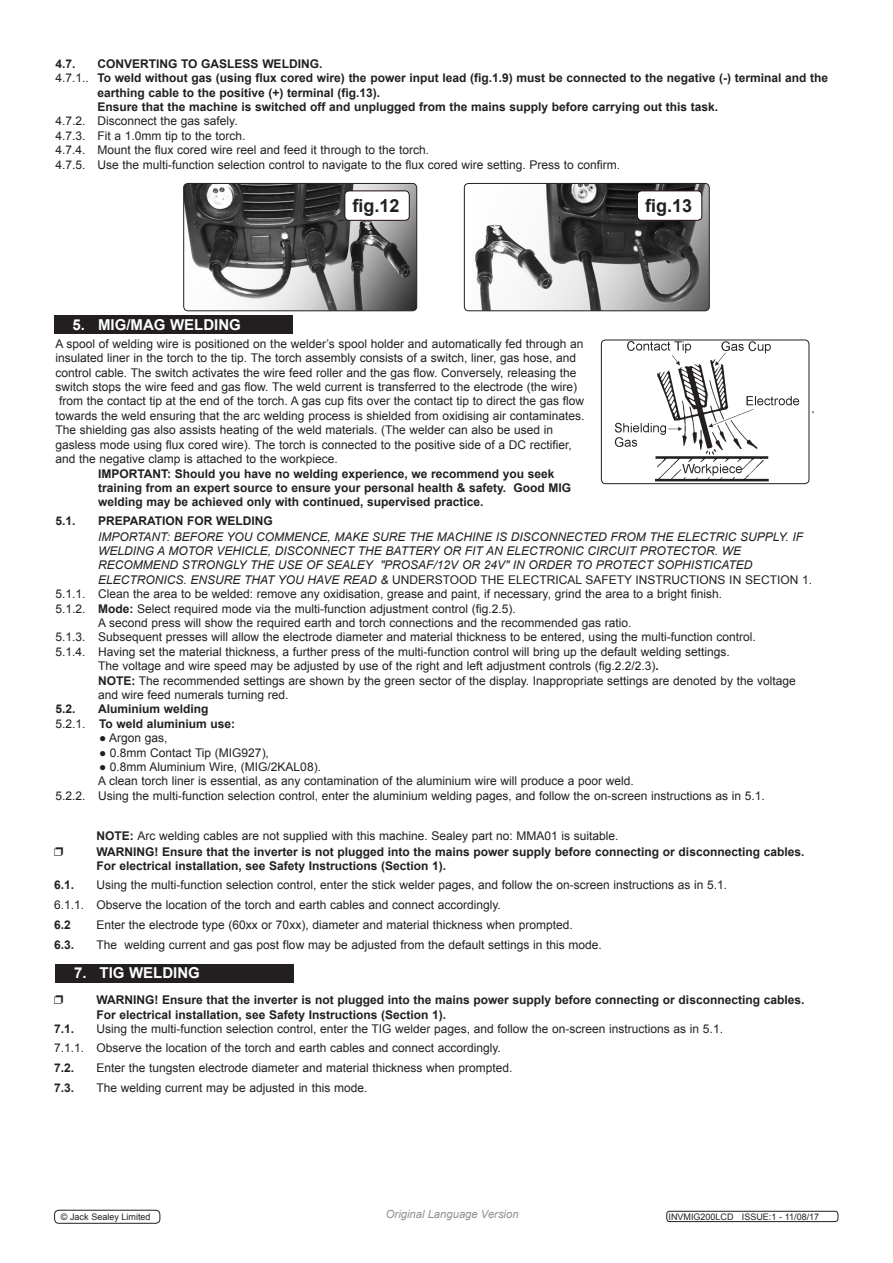
<style>
.page{position:relative;width:893px;height:1263px;background:#fff}
.page>*{position:absolute;margin:0;border:0;box-sizing:border-box;transform-origin:0 0}
.t1{font:700 18px "Arial";color:#231f20}
.Chapter_Header{font:700 15px "Arial";color:#fff}
.Text_Header{font:12px/14.4px "Arial";color:#231f20}
.Text_Header-2{font:700 12px/14.4px "Arial";color:#231f20}
.t2{font:italic 12px/14.4px "Arial";color:#231f20}
.t3{font:italic 11.25px "Arial";color:#8f9194}
.t4{font:9px "Arial";color:#231f20}
.s1{font-weight:400}
.s2{font-style:normal}
.s3{font-weight:700}
</style>
<div class="page">
<img style="left:184px;top:183px;width:233px;height:128px">
<div style="left:183px;top:183px;width:234px;height:128px;border:1px solid #231f20;border-radius:4px"></div>
<img style="left:475px;top:185px;width:234px;height:126px">
<div style="left:464px;top:183px;width:246px;height:128px;border:1px solid #231f20;border-radius:4px"></div>
<div style="left:345px;top:191px;width:64px;height:29px;background:#fff;border-radius:4px"></div>
<div style="left:344px;top:190px;width:66px;height:31px;border:1px solid #200a0e;border-radius:4px"></div>
<div style="left:637px;top:191px;width:65px;height:29px;background:#fff;border-radius:4px"></div>
<div style="left:637px;top:190px;width:65px;height:31px;border:1px solid #200a0e;border-radius:4px"></div>
<div style="left:54px;top:315px;width:238px;height:19px;background:#231f20"></div>
<div style="left:56px;top:964px;width:238px;height:18px;background:#231f20"></div>
<img style="left:614px;top:342px;width:186px;height:140px">
<div style="left:601px;top:340px;width:208px;height:144px;border:1px solid #231f20;border-radius:4px"></div>
<div style="left:666px;top:1211px;width:172px;height:11px;border:1px solid #231f20;border-radius:3px"></div>
<div style="left:54px;top:1210px;width:106px;height:14px;border:1px solid #231f20;border-radius:4px"></div>
<p class="Text_Header-2" style="left:56px;top:57px;width:22px">4.7.</p>
<p class="Text_Header-2" style="left:98px;top:57px;width:226px">CONVERTING TO GASLESS WELDING.</p>
<p class="Text_Header-2" style="left:98px;top:71px;width:732px;text-indent:-42px"><span class="s1">4.7.1..</span> To weld without gas (using flux cored wire) the power input lead (fig.1.9) must be connected to the negative (-) terminal and the earthing cable to the positive (+) terminal (fig.13).</p>
<p class="Text_Header-2" style="left:98px;top:100px;width:622px">Ensure that the machine is switched off and unplugged from the mains supply before carrying out this task.</p>
<p class="Text_Header" style="left:56px;top:114px;width:184px">4.7.2. Disconnect the gas safely.</p>
<p class="Text_Header" style="left:56px;top:128px;width:192px">4.7.3. Fit a 1.0mm tip to the torch.</p>
<p class="Text_Header" style="left:56px;top:143px;width:375px">4.7.4. Mount the flux cored wire reel and feed it through to the torch.</p>
<p class="Text_Header" style="left:56px;top:157px;width:566px">4.7.5. Use the multi-function selection control to navigate to the flux cored wire setting. Press to confirm.</p>
<p class="t1" style="left:352px;top:194px;width:49px">fig.12</p>
<p class="t1" style="left:645px;top:194px;width:49px">fig.13</p>
<p class="Chapter_Header" style="left:73px;top:315px;width:170px">5. MIG/MAG WELDING</p>
<p class="Text_Header" style="left:56px;top:337px;width:529px">A spool of welding wire is positioned on the welder’s spool holder and automatically fed through an</p>
<p class="Text_Header" style="left:56px;top:351px;width:522px">insulated liner in the torch to the tip. The torch assembly consists of a switch, liner, gas hose, and</p>
<p class="Text_Header" style="left:56px;top:365px;width:522px">control cable. The switch activates the wire feed roller and the gas flow. Conversely, releasing the</p>
<p class="Text_Header" style="left:56px;top:380px;width:523px">switch stops the wire feed and gas flow. The weld current is transferred to the electrode (the wire)</p>
<p class="Text_Header" style="left:59px;top:394px;width:527px">from the contact tip at the end of the torch. A gas cup fits over the contact tip to direct the gas flow</p>
<p class="Text_Header" style="left:56px;top:409px;width:530px">towards the weld ensuring that the arc welding process is shielded from oxidising air contaminates.</p>
<p class="Text_Header" style="left:812px;top:409px;width:5px">`</p>
<p class="Text_Header" style="left:56px;top:423px;width:518px">The shielding gas also assists heating of the weld materials. (The welder can also be used in gasless mode using flux cored wire). The torch is connected to the positive side of a DC rectifier, and the negative clamp is attached to the workpiece.</p>
<p class="Text_Header-2" style="left:98px;top:466px;width:458px">IMPORTANT: Should you have no welding experience, we recommend you seek</p>
<p class="Text_Header-2" style="left:98px;top:481px;width:475px">training from an expert source to ensure your personal health &amp; safety. Good MIG</p>
<p class="Text_Header-2" style="left:98px;top:495px;width:387px">welding may be achieved only with continued, supervised practice.</p>
<p class="Text_Header-2" style="left:56px;top:514px;width:22px">5.1.</p>
<p class="Text_Header-2" style="left:98px;top:514px;width:176px">PREPARATION FOR WELDING</p>
<p class="t2" style="left:98px;top:529px;width:715px">IMPORTANT: BEFORE YOU COMMENCE, MAKE SURE THE MACHINE IS DISCONNECTED FROM THE ELECTRIC SUPPLY. IF WELDING A MOTOR VEHICLE, DISCONNECT THE BATTERY OR FIT AN ELECTRONIC CIRCUIT PROTECTOR. WE RECOMMEND STRONGLY THE USE OF SEALEY "PROSAF/12V OR 24V" IN ORDER TO PROTECT SOPHISTICATED ELECTRONICS. ENSURE THAT YOU HAVE READ &amp; <span class="s2">UNDERSTOOD THE ELECTRICAL SAFETY INSTRUCTIONS IN SECTION 1.</span></p>
<p class="Text_Header" style="left:56px;top:587px;width:668px">5.1.1. Clean the area to be welded: remove any oxidisation, grease and paint, if necessary, grind the area to a bright finish.</p>
<p class="Text_Header" style="left:56px;top:601px;width:462px">5.1.2. <span class="s3">Mode:</span> Select required mode via the multi-function adjustment control (fig.2.5).</p>
<p class="Text_Header" style="left:98px;top:616px;width:535px">A second press will show the required earth and torch connections and the recommended gas ratio.</p>
<p class="Text_Header" style="left:56px;top:630px;width:702px">5.1.3. Subsequent presses will allow the electrode diameter and material thickness to be entered, using the multi-function control.</p>
<p class="Text_Header" style="left:56px;top:644px;width:676px">5.1.4. Having set the material thickness, a further press of the multi-function control will bring up the default welding settings.</p>
<p class="Text_Header" style="left:98px;top:659px;width:562px">The voltage and wire speed may be adjusted by use of the right and left adjustment controls (fig.2.2/2.3)<span class="s3">.</span></p>
<p class="Text_Header" style="left:98px;top:673px;width:699px"><span class="s3">NOTE:</span> The recommended settings are shown by the green sector of the display. Inappropriate settings are denoted by the voltage and wire feed numerals turning red.</p>
<p class="Text_Header-2" style="left:56px;top:702px;width:22px">5.2.</p>
<p class="Text_Header-2" style="left:98px;top:702px;width:112px">Aluminium welding</p>
<p class="Text_Header-2" style="left:56px;top:717px;width:181px"><span class="s1">5.2.1.</span> To weld aluminium use:</p>
<p class="Text_Header" style="left:99px;top:731px;width:70px">● Argon gas,</p>
<p class="Text_Header" style="left:99px;top:745px;width:171px">● 0.8mm Contact Tip (MIG927),</p>
<p class="Text_Header" style="left:99px;top:760px;width:223px">● 0.8mm Aluminium Wire, (MIG/2KAL08).</p>
<p class="Text_Header" style="left:98px;top:774px;width:537px">A clean torch liner is essential, as any contamination of the aluminium wire will produce a poor weld.</p>
<p class="Text_Header" style="left:56px;top:788px;width:711px">5.2.2. Using the multi-function selection control, enter the aluminium welding pages, and follow the on-screen instructions as in 5.1.</p>
<p class="Text_Header" style="left:97px;top:829px;width:523px"><span class="s3">NOTE:</span> Arc welding cables are not supplied with this machine. Sealey part no: MMA01 is suitable.</p>
<p class="Text_Header-2" style="left:97px;top:845px;width:709px">WARNING! Ensure that the inverter is not plugged into the mains power supply before connecting or disconnecting cables.<br>For electrical installation, see Safety Instructions (Section 1).</p>
<p class="Text_Header-2" style="left:54px;top:878px;width:22px">6.1.</p>
<p class="Text_Header" style="left:97px;top:878px;width:632px">Using the multi-function selection control, enter the stick welder pages, and follow the on-screen instructions as in 5.1.</p>
<p class="Text_Header" style="left:54px;top:898px;width:448px">6.1.1. Observe the location of the torch and earth cables and connect accordingly.</p>
<p class="Text_Header-2" style="left:54px;top:918px;width:18px">6.2</p>
<p class="Text_Header" style="left:97px;top:918px;width:478px">Enter the electrode type (60xx or 70xx), diameter and material thickness when prompted.</p>
<p class="Text_Header-2" style="left:54px;top:938px;width:22px">6.3.</p>
<p class="Text_Header" style="left:97px;top:937px;width:507px">The welding current and gas post flow may be adjusted from the default settings in this mode.</p>
<p class="Chapter_Header" style="left:74px;top:963px;width:127px">7. TIG WELDING</p>
<p class="Text_Header-2" style="left:97px;top:993px;width:709px">WARNING! Ensure that the inverter is not plugged into the mains power supply before connecting or disconnecting cables.<br>For electrical installation, see Safety Instructions (Section 1).</p>
<p class="Text_Header-2" style="left:54px;top:1022px;width:22px">7.1.</p>
<p class="Text_Header" style="left:97px;top:1022px;width:628px">Using the multi-function selection control, enter the TIG welder pages, and follow the on-screen instructions as in 5.1.</p>
<p class="Text_Header" style="left:54px;top:1040px;width:448px">7.1.1. Observe the location of the torch and earth cables and connect accordingly.</p>
<p class="Text_Header-2" style="left:54px;top:1061px;width:22px">7.2.</p>
<p class="Text_Header" style="left:97px;top:1060px;width:417px">Enter the tungsten electrode diameter and material thickness when prompted.</p>
<p class="Text_Header-2" style="left:54px;top:1081px;width:22px">7.3.</p>
<p class="Text_Header" style="left:97px;top:1080px;width:272px">The welding current may be adjusted in this mode.</p>
<p class="t4" style="left:61px;top:1211px;width:91px">© Jack Sealey Limited</p>
<p class="t3" style="left:386px;top:1207px;width:134px">Original Language Version</p>
<p class="t4" style="left:669px;top:1211px;width:152px">INVMIG200LCD ISSUE:1 - 11/08/17</p>
</div>
